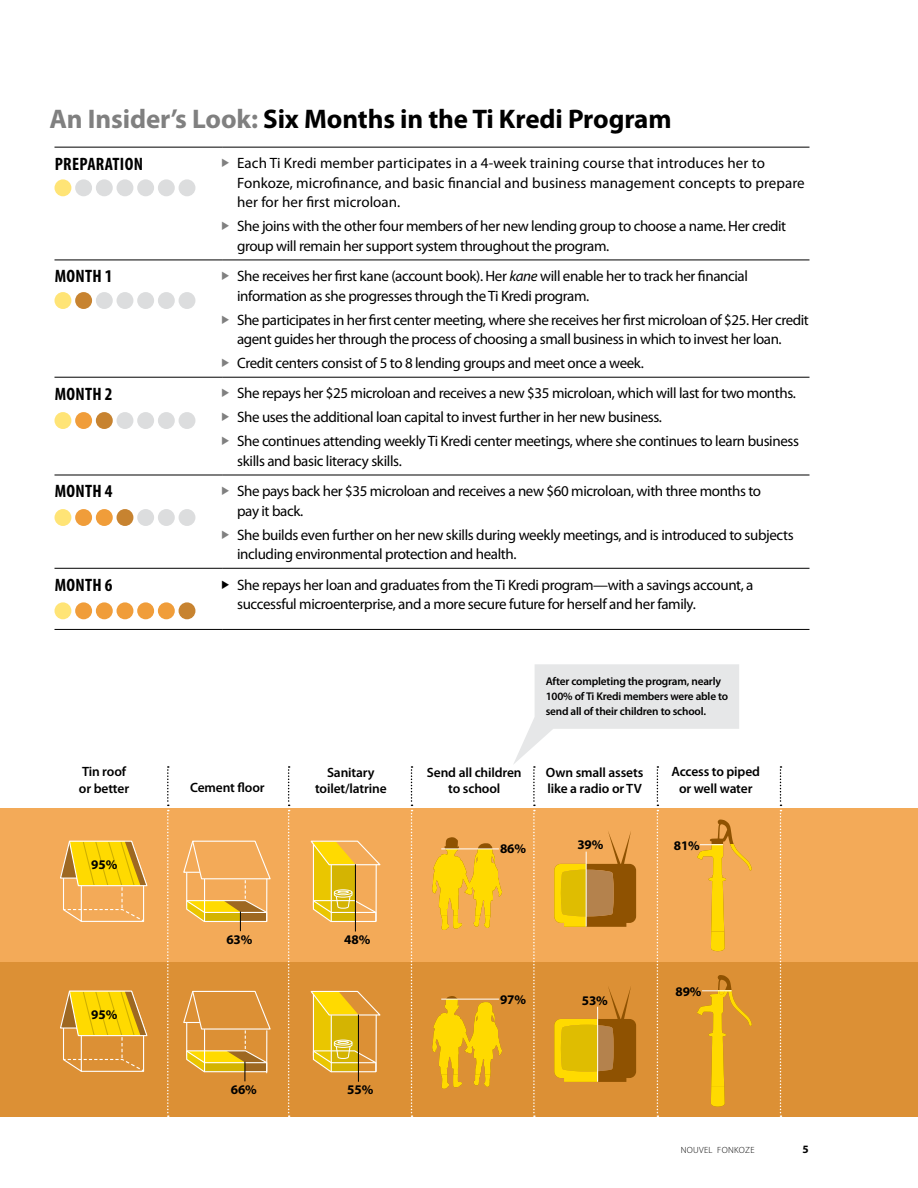
<style>
.page{position:relative;width:918px;height:1188px;background:#fff}
.page>*{position:absolute;margin:0;border:0;box-sizing:border-box;transform-origin:0 0}
.t1{font:700 27px "Myriad Pro";letter-spacing:-.005em;color:#000}
.t2{font:700 condensed 18px "Myriad Pro";letter-spacing:.02em;color:#000}
.t3{font:15px/19.5px "Myriad Pro";letter-spacing:-.025em;color:#000}
.t4{font:15px/19.5px "Myriad Pro";letter-spacing:.005em;color:#000}
.t5{font:600 13.5px/16.5px "Myriad Pro";letter-spacing:-.01em;color:#000;text-align:center}
.t6{font:700 13.2px "Myriad Pro";letter-spacing:-.01em;color:#000}
.t7{font:600 11.25px/15px "Myriad Pro";letter-spacing:-.015em;color:#000}
.t8{font:700 11.25px "Myriad Pro";color:#000}
.t9{font:300 9px "Myriad Pro";letter-spacing:.035em;color:#000}
.s1{color:#808080}
.s2{font-style:italic}
</style>
<div class="page">
<div style="left:0;top:808px;width:918px;height:154px;background:#f3aa58"></div>
<div style="left:0;top:962px;width:918px;height:155px;background:#dc9035"></div>
<svg style="left:183px;top:840px;width:88px;height:91px"></svg>
<svg style="left:183px;top:990px;width:88px;height:91px"></svg>
<hr style="left:355px;top:864px;width:1px;height:68px;background:#000">
<hr style="left:358px;top:1015px;width:1px;height:67px;background:#000">
<svg style="left:310px;top:840px;width:71px;height:83px"></svg>
<svg style="left:310px;top:990px;width:71px;height:83px"></svg>
<svg style="left:780px;top:766px;width:2px;height:351px"></svg>
<svg style="left:411px;top:766px;width:2px;height:351px"></svg>
<svg style="left:288px;top:766px;width:2px;height:351px"></svg>
<svg style="left:167px;top:766px;width:2px;height:351px"></svg>
<hr style="left:55px;top:260px;width:167px;height:1px;background:#000">
<hr style="left:222px;top:260px;width:587px;height:1px;background:#000">
<hr style="left:55px;top:147px;width:167px;height:1px;background:#000">
<hr style="left:222px;top:147px;width:587px;height:1px;background:#000">
<hr style="left:55px;top:377px;width:167px;height:1px;background:#000">
<hr style="left:222px;top:377px;width:587px;height:1px;background:#000">
<hr style="left:55px;top:475px;width:167px;height:1px;background:#000">
<hr style="left:222px;top:475px;width:587px;height:1px;background:#000">
<hr style="left:55px;top:568px;width:167px;height:1px;background:#000">
<hr style="left:222px;top:568px;width:587px;height:1px;background:#000">
<hr style="left:55px;top:629px;width:167px;height:1px;background:#000">
<hr style="left:222px;top:629px;width:587px;height:1px;background:#000">
<div style="left:54px;top:179px;width:17px;height:17px;background:#ffe476;border-radius:50%"></div>
<div style="left:96px;top:179px;width:17px;height:17px;background:#dcddde;border-radius:50%"></div>
<div style="left:75px;top:179px;width:17px;height:17px;background:#dcddde;border-radius:50%"></div>
<div style="left:117px;top:179px;width:16px;height:17px;background:#dcddde;border-radius:50%"></div>
<div style="left:137px;top:179px;width:17px;height:17px;background:#dcddde;border-radius:50%"></div>
<div style="left:158px;top:179px;width:17px;height:17px;background:#dcddde;border-radius:50%"></div>
<div style="left:179px;top:179px;width:16px;height:17px;background:#dcddde;border-radius:50%"></div>
<div style="left:54px;top:292px;width:17px;height:17px;background:#ffe476;border-radius:50%"></div>
<div style="left:96px;top:292px;width:17px;height:17px;background:#dcddde;border-radius:50%"></div>
<div style="left:75px;top:292px;width:17px;height:17px;background:#c78330;border-radius:50%"></div>
<div style="left:117px;top:292px;width:16px;height:17px;background:#dcddde;border-radius:50%"></div>
<div style="left:137px;top:292px;width:17px;height:17px;background:#dcddde;border-radius:50%"></div>
<div style="left:158px;top:292px;width:17px;height:17px;background:#dcddde;border-radius:50%"></div>
<div style="left:179px;top:292px;width:16px;height:17px;background:#dcddde;border-radius:50%"></div>
<div style="left:54px;top:412px;width:17px;height:17px;background:#ffe476;border-radius:50%"></div>
<div style="left:96px;top:412px;width:17px;height:17px;background:#c78330;border-radius:50%"></div>
<div style="left:75px;top:412px;width:17px;height:17px;background:#f09d3a;border-radius:50%"></div>
<div style="left:117px;top:412px;width:16px;height:17px;background:#dcddde;border-radius:50%"></div>
<div style="left:137px;top:412px;width:17px;height:17px;background:#dcddde;border-radius:50%"></div>
<div style="left:158px;top:412px;width:17px;height:17px;background:#dcddde;border-radius:50%"></div>
<div style="left:179px;top:412px;width:16px;height:17px;background:#dcddde;border-radius:50%"></div>
<div style="left:54px;top:509px;width:17px;height:17px;background:#ffe476;border-radius:50%"></div>
<div style="left:96px;top:509px;width:17px;height:17px;background:#f09d3a;border-radius:50%"></div>
<div style="left:75px;top:509px;width:17px;height:17px;background:#f09d3a;border-radius:50%"></div>
<div style="left:117px;top:509px;width:16px;height:17px;background:#c78330;border-radius:50%"></div>
<div style="left:137px;top:509px;width:17px;height:17px;background:#dcddde;border-radius:50%"></div>
<div style="left:158px;top:509px;width:17px;height:17px;background:#dcddde;border-radius:50%"></div>
<div style="left:179px;top:509px;width:16px;height:17px;background:#dcddde;border-radius:50%"></div>
<div style="left:54px;top:602px;width:17px;height:17px;background:#ffe476;border-radius:50%"></div>
<div style="left:96px;top:602px;width:17px;height:17px;background:#f09d3a;border-radius:50%"></div>
<div style="left:75px;top:602px;width:17px;height:17px;background:#f09d3a;border-radius:50%"></div>
<div style="left:117px;top:602px;width:16px;height:17px;background:#f09d3a;border-radius:50%"></div>
<div style="left:137px;top:602px;width:17px;height:17px;background:#f09d3a;border-radius:50%"></div>
<div style="left:158px;top:602px;width:17px;height:17px;background:#f09d3a;border-radius:50%"></div>
<div style="left:179px;top:602px;width:16px;height:17px;background:#c78330;border-radius:50%"></div>
<svg style="left:514px;top:664px;width:238px;height:453px"></svg>
<hr style="left:586px;top:852px;width:1px;height:75px;background:#fff">
<hr style="left:597px;top:1007px;width:1px;height:75px;background:#fff">
<svg style="left:432px;top:837px;width:70px;height:93px"></svg>
<svg style="left:432px;top:996px;width:70px;height:93px"></svg>
<hr style="left:441px;top:849px;width:58px;height:1px;background:#fff">
<hr style="left:441px;top:999px;width:58px;height:1px;background:#fff">
<svg style="left:60px;top:840px;width:88px;height:82px"></svg>
<svg style="left:60px;top:990px;width:88px;height:82px"></svg>
<h1 class="t1" style="left:50px;top:102px;width:624px"><span class="s1">An Insider’s Look:</span> Six Months in the Ti Kredi Program</h1>
<p class="t2" style="left:55px;top:152px;width:90px">PREPARATION</p>
<p class="t4" style="left:237px;top:153px;width:569px">Each Ti Kredi member participates in a 4-week training course that introduces her to<br>Fonkoze, microfinance, and basic financial and business management concepts to prepare her for her first microloan.</p>
<p class="t3" style="left:237px;top:216px;width:551px">She joins with the other four members of her new lending group to choose a name. Her credit group will remain her support system throughout the program.</p>
<p class="t2" style="left:55px;top:265px;width:59px">MONTH 1</p>
<p class="t3" style="left:237px;top:266px;width:512px">She receives her first kane (account book). Her <span class="s2">kane</span> will enable her to track her financial information as she progresses through the Ti Kredi program.</p>
<p class="t3" style="left:237px;top:310px;width:573px">She participates in her first center meeting, where she receives her first microloan of $25. Her credit agent guides her through the process of choosing a small business in which to invest her loan.</p>
<p class="t3" style="left:237px;top:353px;width:408px">Credit centers consist of 5 to 8 lending groups and meet once a week.</p>
<p class="t2" style="left:55px;top:382px;width:59px">MONTH 2</p>
<p class="t3" style="left:237px;top:381px;width:563px;line-height:24px">She repays her $25 microloan and receives a new $35 microloan, which will last for two months.<br>She uses the additional loan capital to invest further in her new business.<br>She continues attending weekly Ti Kredi center meetings, where she continues to learn business</p>
<p class="t3" style="left:237px;top:451px;width:166px">skills and basic literacy skills.</p>
<p class="t2" style="left:55px;top:480px;width:59px">MONTH 4</p>
<p class="t3" style="left:237px;top:481px;width:526px">She pays back her $35 microloan and receives a new $60 microloan, with three months to pay it back.</p>
<p class="t3" style="left:237px;top:525px;width:558px">She builds even further on her new skills during weekly meetings, and is introduced to subjects including environmental protection and health.</p>
<p class="t2" style="left:55px;top:574px;width:59px">MONTH 6</p>
<p class="t3" style="left:237px;top:575px;width:518px">She repays her loan and graduates from the Ti Kredi program—with a savings account, a successful microenterprise, and a more secure future for herself and her family.</p>
<p class="t5" style="left:79px;top:763px;width:52px;text-align:left">Tin roof or better</p>
<p class="t6" style="left:91px;top:856px;width:28px">95%</p>
<p class="t6" style="left:91px;top:1006px;width:28px">95%</p>
<p class="t5" style="left:190px;top:779px;width:76px">Cement floor</p>
<p class="t6" style="left:226px;top:931px;width:28px">63%</p>
<p class="t6" style="left:231px;top:1081px;width:28px">66%</p>
<p class="t5" style="left:315px;top:763px;width:73px">Sanitary toilet/latrine</p>
<p class="t6" style="left:344px;top:931px;width:28px">48%</p>
<p class="t6" style="left:347px;top:1081px;width:28px">55%</p>
<p class="t7" style="left:546px;top:673px;width:184px">After completing the program, nearly<br>100% of Ti Kredi members were able to send all of their children to school.</p>
<p class="t5" style="left:427px;top:763px;width:96px">Send all children to school</p>
<p class="t6" style="left:500px;top:840px;width:28px">86%</p>
<p class="t5" style="left:546px;top:763px;width:99px;text-align:left">Own small assets like a radio or TV</p>
<p class="t6" style="left:577px;top:836px;width:28px">39%</p>
<p class="t5" style="left:671px;top:763px;width:90px">Access to piped or well water</p>
<p class="t6" style="left:674px;top:837px;width:28px">81%</p>
<p class="t6" style="left:500px;top:990px;width:28px">97%</p>
<p class="t6" style="left:582px;top:992px;width:28px">53%</p>
<p class="t6" style="left:675px;top:983px;width:28px">89%</p>
<p class="t9" style="left:681px;top:1145px;width:75px">NOUVEL FON KOZE</p>
<p class="t8" style="left:803px;top:1141px;width:8px">5</p>
</div>
